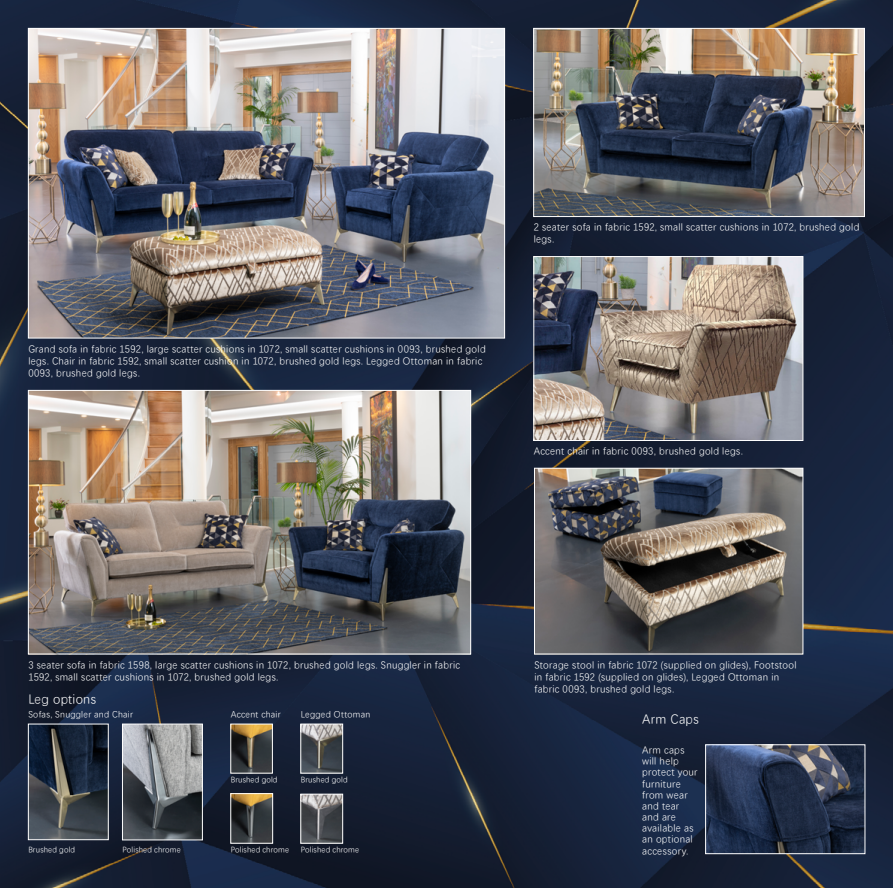
<style>
.page{position:relative;width:893px;height:888px;background:#fff}
.page>*{position:absolute;margin:0;border:0;box-sizing:border-box;transform-origin:0 0}
.t1{font:13px "Deng Xian";letter-spacing:.015em;color:#fff}
.t2{font:10px/11.1px "Deng Xian";letter-spacing:.02em;color:#fff}
.t3{font:9px "Deng Xian";letter-spacing:.025em;color:#fff}
.t4{font:8px "Deng Xian";letter-spacing:.01em;color:#fff}
</style>
<div class="page">
<img style="left:0;top:0;width:893px;height:887px">
<img style="left:30px;top:30px;width:473px;height:306px">
<div style="left:28px;top:28px;width:477px;height:310px;border:1px solid #fff"></div>
<img style="left:30px;top:392px;width:439px;height:260px">
<div style="left:28px;top:390px;width:443px;height:264px;border:1px solid #fff"></div>
<img style="left:535px;top:258px;width:266px;height:181px">
<div style="left:533px;top:256px;width:270px;height:185px;border:1px solid #fff"></div>
<img style="left:535px;top:30px;width:328px;height:185px">
<div style="left:533px;top:28px;width:332px;height:189px;border:1px solid #fff"></div>
<img style="left:536px;top:469px;width:265px;height:183px">
<div style="left:534px;top:467px;width:269px;height:187px;border:1px solid #fff"></div>
<img style="left:30px;top:725px;width:77px;height:112px">
<div style="left:28px;top:723px;width:81px;height:116px;border:1px solid #fff"></div>
<img style="left:707px;top:746px;width:156px;height:105px">
<div style="left:705px;top:744px;width:160px;height:109px;border:1px solid #fff"></div>
<img style="left:302px;top:725px;width:39px;height:46px">
<div style="left:300px;top:723px;width:43px;height:50px;border:1px solid #fff"></div>
<img style="left:124px;top:725px;width:77px;height:113px">
<div style="left:122px;top:723px;width:81px;height:117px;border:1px solid #fff"></div>
<img style="left:302px;top:795px;width:39px;height:46px">
<div style="left:300px;top:793px;width:43px;height:50px;border:1px solid #fff"></div>
<img style="left:232px;top:795px;width:39px;height:46px">
<div style="left:230px;top:793px;width:43px;height:50px;border:1px solid #fff"></div>
<img style="left:232px;top:725px;width:39px;height:46px">
<div style="left:230px;top:723px;width:43px;height:50px;border:1px solid #fff"></div>
<p class="t2" style="left:28px;top:342px;width:459px;line-height:12px">Grand sofa in fabric 1592, large scatter cushions in 1072, small scatter cushions in 0093, brushed gold legs. Chair in fabric 1592, small scatter cushion in 1072, brushed gold legs. Legged Ottoman in fabric<br>0093, brushed gold legs.</p>
<p class="t2" style="left:534px;top:221px;width:327px;line-height:12px">2 seater sofa in fabric 1592, small scatter cushions in 1072, brushed gold legs.</p>
<p class="t2" style="left:534px;top:445px;width:211px">Accent chair in fabric 0093, brushed gold legs.</p>
<p class="t2" style="left:28px;top:658px;width:433px;line-height:12px">3 seater sofa in fabric 1598, large scatter cushions in 1072, brushed gold legs. Snuggler in fabric<br>1592, small scatter cushions in 1072, brushed gold legs.</p>
<h1 class="t1" style="left:28px;top:690px;width:69px">Leg options</h1>
<p class="t3" style="left:28px;top:708px;width:106px">Sofas, Snuggler and Chair</p>
<p class="t3" style="left:231px;top:708px;width:52px">Accent chair</p>
<p class="t3" style="left:301px;top:708px;width:71px">Legged Ottoman</p>
<p class="t4" style="left:231px;top:774px;width:48px">Brushed gold</p>
<p class="t4" style="left:301px;top:774px;width:48px">Brushed gold</p>
<p class="t4" style="left:28px;top:844px;width:48px">Brushed gold</p>
<p class="t4" style="left:122px;top:844px;width:60px">Polished chrome</p>
<p class="t4" style="left:231px;top:844px;width:60px">Polished chrome</p>
<p class="t4" style="left:301px;top:844px;width:60px">Polished chrome</p>
<p class="t2" style="left:534px;top:658px;width:264px;line-height:12px">Storage stool in fabric 1072 (supplied on glides), Footstool in fabric 1592 (supplied on glides), Legged Ottoman in fabric 0093, brushed gold legs.</p>
<h1 class="t1" style="left:642px;top:710px;width:58px">Arm Caps</h1>
<p class="t2" style="left:642px;top:743px;width:57px">Arm caps will help protect your furniture from wear and tear and are available as an optional accessory.</p>
</div>
